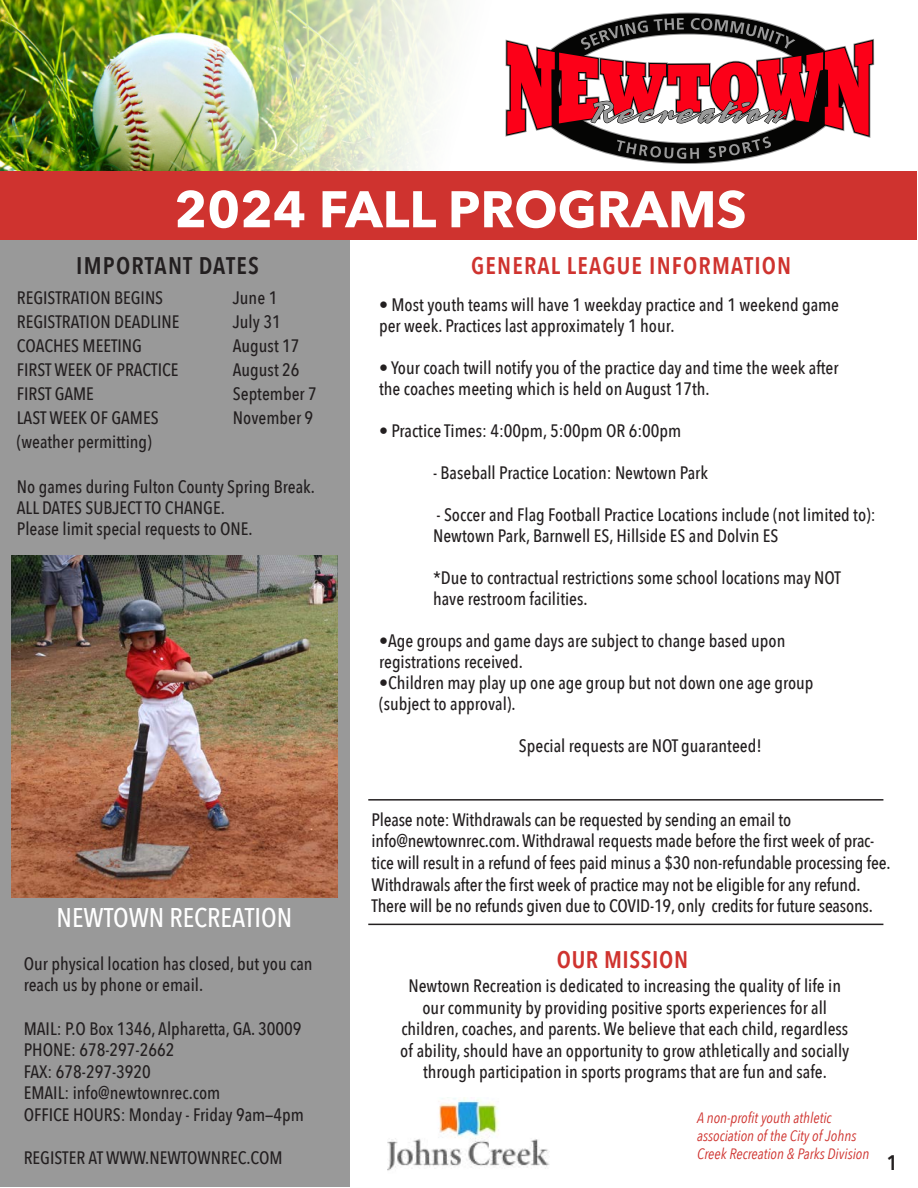
<style>
.page{position:relative;width:918px;height:1188px;background:#fff}
.page>*{position:absolute;margin:0;border:0;box-sizing:border-box;transform-origin:0 0}
.t1{font:700 51px "Avenir Next";color:#fff}
.t2{font:500 27px "Avenir Next Condensed";color:#fff}
.t3{font:600 24px "Avenir Next Condensed";letter-spacing:.05em;color:#cf332f}
.t4{font:600 24px "Avenir Next Condensed";letter-spacing:.05em;color:#231f20}
.t5{font:600 24px "Avenir Next Condensed";letter-spacing:.025em;color:#cf332f}
.t6{font:600 21px "Avenir Next Condensed";color:#231f20}
.t7{font:500 18px/21.6px "Avenir Next Condensed";color:#231f20}
.t8{font:italic 15px "Avenir Next Condensed";color:#cf332f}
</style>
<div class="page">
<div style="left:1px;top:238px;width:349px;height:949px;background:#999"></div>
<img style="left:1px;top:1px;width:450px;height:170px">
<img style="left:12px;top:556px;width:325px;height:342px">
<div style="left:1px;top:171px;width:916px;height:69px;background:#cf332f"></div>
<svg style="left:629px;top:14px;width:118px;height:149px"></svg>
<svg style="left:505px;top:18px;width:369px;height:141px"></svg>
<img style="left:387px;top:1098px;width:163px;height:73px">
<hr style="left:368px;top:924px;width:515px;height:1px;background:#231f20">
<hr style="left:368px;top:799px;width:515px;height:2px;background:#231f20">
<p class="t1" style="left:174px;top:165px;width:574px">2024 FALL PROGRAMS</p>
<p class="t4" style="left:76px;top:245px;width:184px">IMPORTANT DATES</p>
<p class="t3" style="left:471px;top:245px;width:322px">GENERAL LEAGUE INFORMATION</p>
<p class="t7" style="left:17px;top:287px;width:148px">REGISTRATION BEGINS</p>
<p class="t7" style="left:233px;top:287px;width:46px">June 1</p>
<p class="t7" style="left:17px;top:311px;width:164px">REGISTRATION DEADLINE</p>
<p class="t7" style="left:233px;top:311px;width:49px">July 31</p>
<p class="t7" style="left:17px;top:335px;width:127px">COACHES MEETING</p>
<p class="t7" style="left:233px;top:335px;width:68px">August 17</p>
<p class="t7" style="left:17px;top:359px;width:163px">FIRST WEEK OF PRACTICE</p>
<p class="t7" style="left:233px;top:359px;width:68px">August 26</p>
<p class="t7" style="left:17px;top:383px;width:79px">FIRST GAME</p>
<p class="t7" style="left:233px;top:383px;width:86px">September 7</p>
<p class="t7" style="left:17px;top:407px;width:143px">LAST WEEK OF GAMES</p>
<p class="t7" style="left:233px;top:407px;width:82px">November 9</p>
<p class="t7" style="left:17px;top:431px;width:136px">(weather permitting)</p>
<p class="t7" style="left:17px;top:476px;width:300px">No games during Fulton County Spring Break.</p>
<p class="t7" style="left:17px;top:497px;width:209px">ALL DATES SUBJECT TO CHANGE.</p>
<p class="t7" style="left:17px;top:518px;width:237px">Please limit special requests to ONE.</p>
<p class="t2" style="left:57px;top:901px;width:237px">NEWTOWN RECREATION</p>
<p class="t7" style="left:24px;top:953px;width:290px">Our physical location has closed, but you can reach us by phone or email.</p>
<p class="t7" style="left:24px;top:1017px;width:279px">MAIL: P.O Box 1346, Alpharetta, GA. 30009</p>
<p class="t7" style="left:24px;top:1039px;width:152px">PHONE: 678-297-2662</p>
<p class="t7" style="left:24px;top:1061px;width:129px">FAX: 678-297-3920</p>
<p class="t7" style="left:24px;top:1082px;width:198px">EMAIL: info@newtownrec.com</p>
<p class="t7" style="left:24px;top:1104px;width:282px">OFFICE HOURS: Monday - Friday 9am—4pm</p>
<p class="t7" style="left:24px;top:1147px;width:260px">REGISTER AT WWW.NEWTOWNREC.COM</p>
<p class="t7" style="left:379px;top:294px;width:462px">• Most youth teams will have 1 weekday practice and 1 weekend game</p>
<p class="t7" style="left:379px;top:315px;width:297px">per week. Practices last approximately 1 hour.</p>
<p class="t7" style="left:379px;top:357px;width:461px">• Your coach twill notify you of the practice day and time the week after</p>
<p class="t7" style="left:379px;top:378px;width:332px">the coaches meeting which is held on August 17th.</p>
<p class="t7" style="left:379px;top:420px;width:304px">• Practice Times: 4:00pm, 5:00pm OR 6:00pm</p>
<p class="t7" style="left:433px;top:462px;width:276px">- Baseball Practice Location: Newtown Park</p>
<p class="t7" style="left:433px;top:504px;width:444px;line-height:21px">- Soccer and Flag Football Practice Locations include (not limited to):<br>Newtown Park, Barnwell ES, Hillside ES and Dolvin ES</p>
<p class="t7" style="left:433px;top:567px;width:409px">*Due to contractual restrictions some school locations may NOT</p>
<p class="t7" style="left:433px;top:588px;width:156px">have restroom facilities.</p>
<p class="t7" style="left:379px;top:630px;width:408px">•Age groups and game days are subject to change based upon</p>
<p class="t7" style="left:379px;top:651px;width:145px">registrations received.</p>
<p class="t7" style="left:379px;top:672px;width:436px">•Children may play up one age group but not down one age group</p>
<p class="t7" style="left:379px;top:693px;width:138px">(subject to approval).</p>
<p class="t7" style="left:519px;top:735px;width:245px">Special requests are NOT guaranteed!</p>
<p class="t7" style="left:372px;top:809px;width:421px">Please note: Withdrawals can be requested by sending an email to</p>
<p class="t7" style="left:372px;top:830px;width:521px">info@newtownrec.com. Withdrawal requests made before the first week of prac&shy;tice will result in a refund of fees paid minus a $30 non-refundable processing fee.</p>
<p class="t7" style="left:372px;top:873px;width:503px">Withdrawals after the first week of practice may not be eligible for any refund.<br>There will be no refunds given due to COVID-19, only credits for future seasons.</p>
<p class="t5" style="left:557px;top:939px;width:133px">OUR MISSION</p>
<p class="t7" style="left:408px;top:975px;width:434px">Newtown Recreation is dedicated to increasing the quality of life in</p>
<p class="t7" style="left:422px;top:996px;width:406px">our community by providing positive sports experiences for all</p>
<p class="t7" style="left:401px;top:1018px;width:448px">children, coaches, and parents. We believe that each child, regardless</p>
<p class="t7" style="left:400px;top:1040px;width:451px">of ability, should have an opportunity to grow athletically and socially</p>
<p class="t7" style="left:423px;top:1061px;width:405px">through participation in sports programs that are fun and safe.</p>
<p class="t8" style="left:697px;top:1109px;width:136px">A non-profit youth athletic</p>
<p class="t8" style="left:697px;top:1127px;width:161px">association of the City of Johns</p>
<p class="t8" style="left:697px;top:1145px;width:174px">Creek Recreation &amp; Parks Division</p>
<p class="t6" style="left:887px;top:1145px;width:12px">1</p>
</div>
